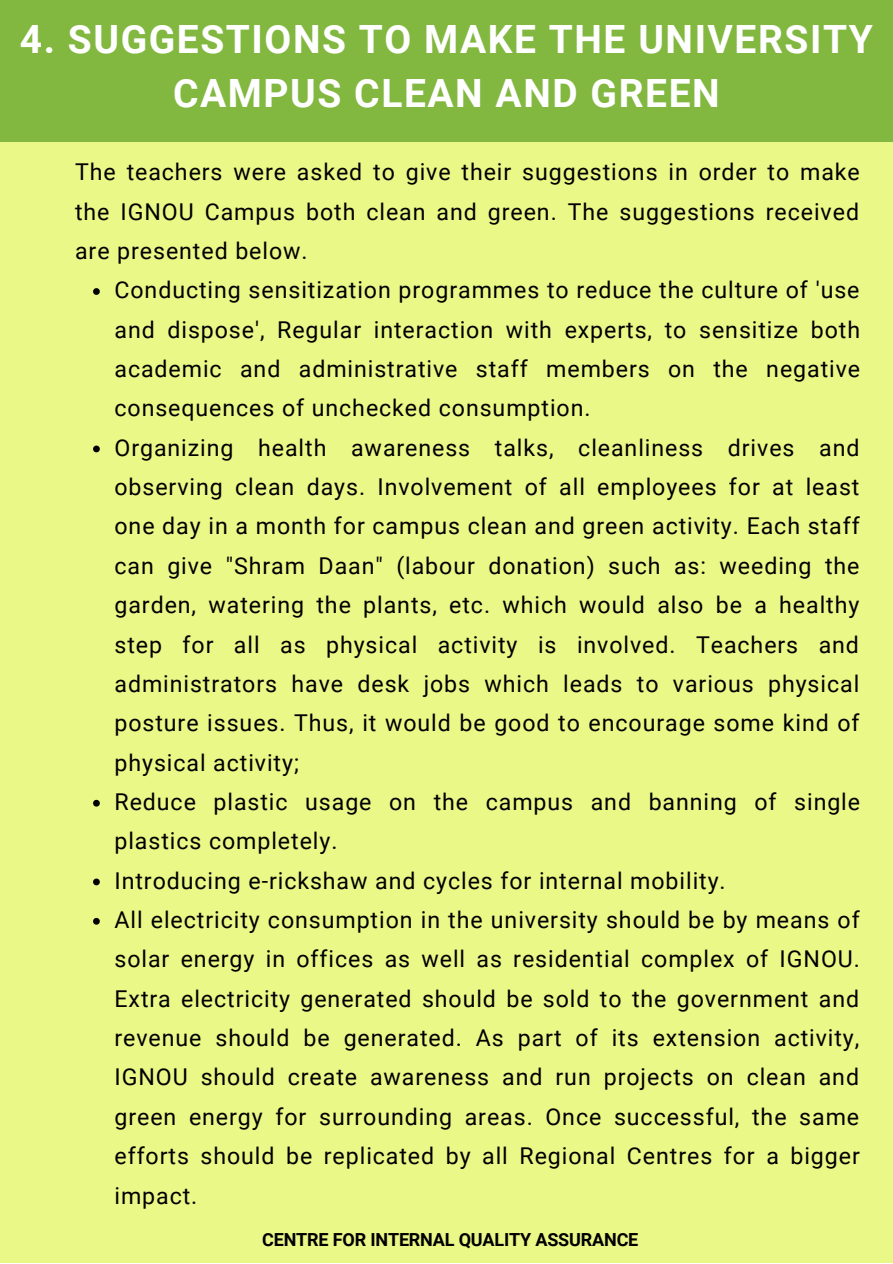
<style>
.page{position:relative;width:893px;height:1264px;background:#fff}
.page>*{position:absolute;margin:0;border:0;box-sizing:border-box;transform-origin:0 0}
.t1{font:700 39px/54px "Roboto";letter-spacing:.04em;color:#fff;text-align:center}
.t2{font:23.1px/39.3px "Roboto";letter-spacing:.04em;color:#000}
.t3{font:700 18px "Roboto";letter-spacing:-.01em;color:#000}
</style>
<div class="page">
<div style="left:0;top:0;width:892px;height:1262px;background:#eaf887"></div>
<div style="left:0;top:0;width:892px;height:141px;background:#82b840"></div>
<svg style="left:93px;top:288px;width:7px;height:7px"></svg>
<svg style="left:93px;top:445px;width:7px;height:7px"></svg>
<svg style="left:93px;top:799px;width:7px;height:7px"></svg>
<svg style="left:93px;top:878px;width:7px;height:7px"></svg>
<svg style="left:93px;top:917px;width:7px;height:7px"></svg>
<h1 class="t1" style="left:20px;top:12px;width:854px">4. SUGGESTIONS TO MAKE THE UNIVERSITY<br>CAMPUS CLEAN AND GREEN</h1>
<p class="t2" style="left:75px;top:153px;width:786px;text-align:justify">The teachers were asked to give their suggestions in order to make the IGNOU Campus both clean and green. The suggestions received are presented below.</p>
<p class="t2" style="left:114px;top:271px;width:747px">Conducting sensitization programmes to reduce the culture of 'use and dispose', Regular interaction with experts, to sensitize both academic and administrative staff members on the negative consequences of unchecked consumption.<br>Organizing health awareness talks, cleanliness drives and observing clean days. Involvement of all employees for at least one day in a month for campus clean and green activity. Each staff can give "Shram Daan" (labour donation) such as: weeding the garden, watering the plants, etc. which would also be a healthy step for all as physical activity is involved. Teachers and administrators have desk jobs which leads to various physical posture issues. Thus, it would be good to encourage some kind of physical activity;<br>Reduce plastic usage on the campus and banning of single plastics completely.<br>Introducing e-rickshaw and cycles for internal mobility.<br>All electricity consumption in the university should be by means of solar energy in offices as well as residential complex of IGNOU.<br>Extra electricity generated should be sold to the government and revenue should be generated. As part of its extension activity, IGNOU should create awareness and run projects on clean and green energy for surrounding areas. Once successful, the same efforts should be replicated by all Regional Centres for a bigger impact.</p>
<p class="t3" style="left:262px;top:1228px;width:378px">CENTRE FOR INTERNAL QUALITY ASSURANCE</p>
</div>
